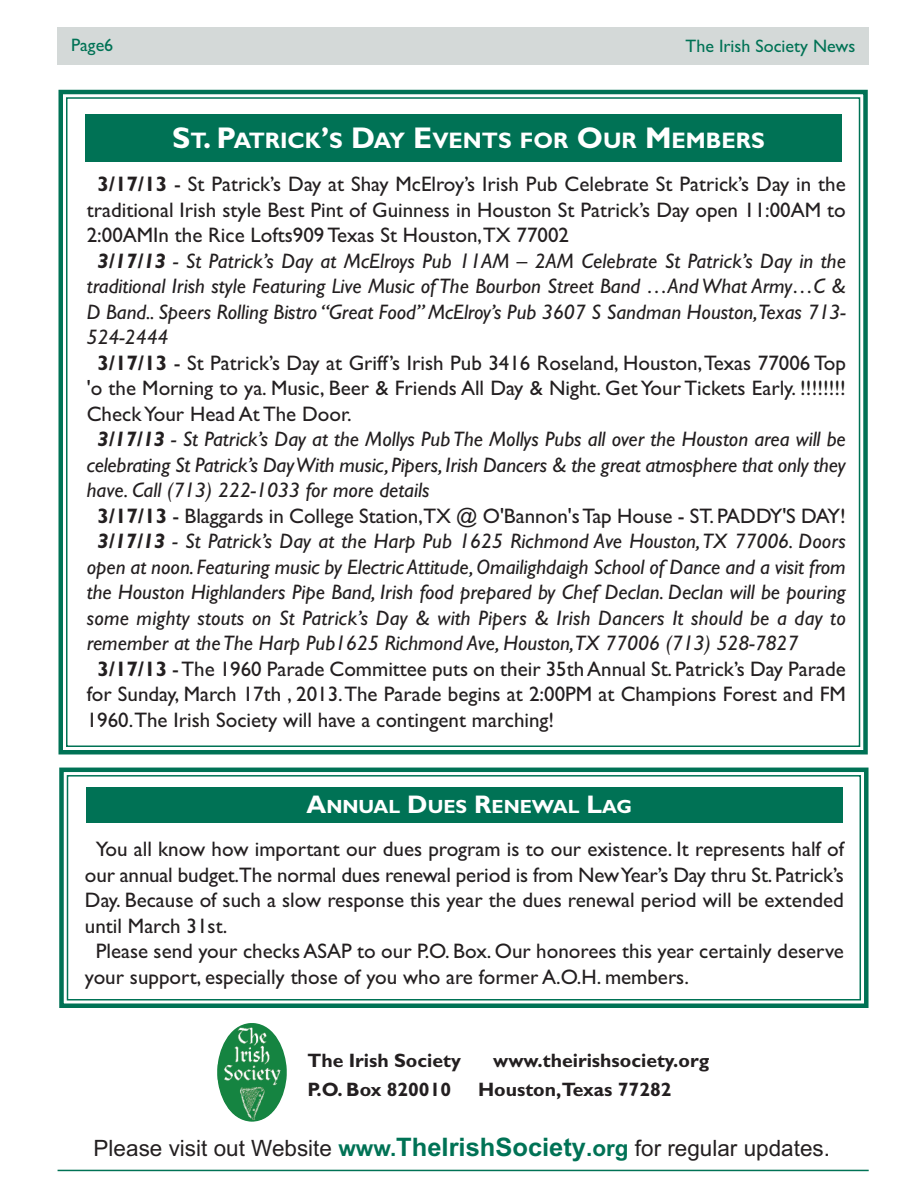
<style>
.page{position:relative;width:918px;height:1188px;background:#fff}
.page>*{position:absolute;margin:0;border:0;box-sizing:border-box;transform-origin:0 0}
.t1{font:22.5px "Arial";color:#231f20}
.t2{font:700 22.5px "Gill Sans";color:#fff}
.t3{font:21px "Gill Sans";color:#231f20}
.t4{font:italic 21px "Gill Sans";color:#231f20}
.t5{font:700 19.35px "Gill Sans";color:#231f20}
.t6{font:700 19.2px "Gill Sans";color:#fff}
.t7{font:18px "Gill Sans";color:#007255}
.s1{font-size:30px}
.s2{font-weight:700}
.s3{font-size:25.5px}
.s4{font-weight:700;color:#007255}
.s5{font-weight:700;font-size:25.5px;color:#007255}
</style>
<div class="page">
<div style="left:58px;top:28px;width:811px;height:37px;background:#d4d9d8"></div>
<hr style="left:58px;top:1170px;width:811px;height:1px;background:#007255">
<div style="left:58px;top:90px;width:810px;height:664px;border:4px solid #007255"></div>
<div style="left:85px;top:114px;width:757px;height:48px;background:#007255"></div>
<img style="left:217px;top:1023px;width:70px;height:99px">
<div style="left:59px;top:768px;width:810px;height:240px;border:4px solid #007255"></div>
<div style="left:67px;top:775px;width:794px;height:225px;border:2px solid #007255"></div>
<div style="left:86px;top:787px;width:757px;height:36px;background:#007255"></div>
<p class="t7" style="left:71px;top:34px;width:44px">Page6</p>
<p class="t7" style="left:686px;top:36px;width:171px">The Irish Society News</p>
<p class="t2" style="left:172px;top:127px;width:594px"><span class="s1">S</span>T<span class="s1">. P</span>ATRICK<span class="s1">’</span>S <span class="s1">D</span>AY <span class="s1">E</span>VENTS FOR <span class="s1">O</span>UR <span class="s1">M</span>EMBERS</p>
<p class="t3" style="left:98px;top:172px;width:750px"><span class="s2">3/17/13</span> - St Patrick’s Day at Shay McElroy’s Irish Pub Celebrate St Patrick’s Day in the</p>
<p class="t3" style="left:87px;top:197px;width:761px">traditional Irish style Best Pint of Guinness in Houston St Patrick’s Day open 11:00AM to</p>
<p class="t3" style="left:87px;top:223px;width:484px">2:00AMIn the Rice Lofts909 Texas St Houston,TX 77002</p>
<p class="t4" style="left:98px;top:248px;width:750px"><span class="s2">3/17/13</span> - St Patrick’s Day at McElroys Pub 11AM – 2AM Celebrate St Patrick’s Day in the</p>
<p class="t4" style="left:87px;top:274px;width:761px">traditional Irish style Featuring Live Music of The Bourbon Street Band …And What Army…C &amp;</p>
<p class="t4" style="left:87px;top:299px;width:761px">D Band.. Speers Rolling Bistro “Great Food” McElroy’s Pub 3607 S Sandman Houston,Texas 713-</p>
<p class="t4" style="left:87px;top:325px;width:83px">524-2444</p>
<p class="t3" style="left:98px;top:350px;width:750px"><span class="s2">3/17/13</span> - St Patrick’s Day at Griff’s Irish Pub 3416 Roseland, Houston,Texas 77006 Top</p>
<p class="t3" style="left:87px;top:376px;width:761px">'o the Morning to ya. Music, Beer &amp; Friends All Day &amp; Night. GetYour Tickets Early. !!!!!!!!</p>
<p class="t3" style="left:87px;top:401px;width:267px">CheckYour Head At The Door.</p>
<p class="t4" style="left:98px;top:427px;width:750px"><span class="s2">3/17/13</span> - St Patrick’s Day at the Mollys Pub The Mollys Pubs all over the Houston area will be</p>
<p class="t4" style="left:87px;top:452px;width:761px">celebrating St Patrick’s DayWith music, Pipers, Irish Dancers &amp; the great atmosphere that only they</p>
<p class="t4" style="left:87px;top:478px;width:344px">have. Call (713) 222-1033 for more details</p>
<p class="t3" style="left:98px;top:503px;width:750px"><span class="s2">3/17/13</span> - Blaggards in College Station,TX @ O'Bannon'sTap House - ST. PADDY'S DAY!</p>
<p class="t4" style="left:98px;top:529px;width:750px"><span class="s2">3/17/13</span> - St Patrick’s Day at the Harp Pub 1625 Richmond Ave Houston,TX 77006. Doors</p>
<p class="t4" style="left:87px;top:554px;width:761px">open at noon. Featuring music by Electric Attitude,Omailighdaigh School of Dance and a visit from</p>
<p class="t4" style="left:87px;top:580px;width:761px">the Houston Highlanders Pipe Band, Irish food prepared by Chef Declan. Declan will be pouring</p>
<p class="t4" style="left:87px;top:605px;width:761px">some mighty stouts on St Patrick’s Day &amp; with Pipers &amp; Irish Dancers It should be a day to</p>
<p class="t4" style="left:87px;top:631px;width:713px">remember at the The Harp Pub1625 Richmond Ave, Houston,TX 77006 (713) 528-7827</p>
<p class="t3" style="left:98px;top:656px;width:750px"><span class="s2">3/17/13</span> -The 1960 Parade Committee puts on their 35thAnnual St. Patrick’s Day Parade</p>
<p class="t3" style="left:87px;top:682px;width:761px">for Sunday, March 17th , 2013.The Parade begins at 2:00PM at Champions Forest and FM</p>
<p class="t3" style="left:87px;top:707px;width:469px">1960.The Irish Society will have a contingent marching!</p>
<p class="t6" style="left:306px;top:796px;width:327px"><span class="s3">A</span>NNUAL <span class="s3">D</span>UES <span class="s3">R</span>ENEWAL <span class="s3">L</span>AG</p>
<p class="t3" style="left:96px;top:837px;width:750px">You all know how important our dues program is to our existence. It represents half of</p>
<p class="t3" style="left:85px;top:862px;width:761px">our annual budget.The normal dues renewal period is from NewYear’s Day thru St. Patrick’s</p>
<p class="t3" style="left:85px;top:888px;width:761px">Day. Because of such a slow response this year the dues renewal period will be extended</p>
<p class="t3" style="left:85px;top:913px;width:144px">until March 31st.</p>
<p class="t3" style="left:96px;top:939px;width:750px">Please send your checks ASAP to our P.O. Box. Our honorees this year certainly deserve</p>
<p class="t3" style="left:85px;top:964px;width:606px">your support, especially those of you who are former A.O.H. members.</p>
<p class="t5" style="left:307px;top:1049px;width:155px">The Irish Society</p>
<p class="t5" style="left:493px;top:1049px;width:218px">www.theirishsociety.org</p>
<p class="t5" style="left:307px;top:1078px;width:145px">P.O. Box 820010</p>
<p class="t5" style="left:478px;top:1078px;width:195px">Houston,Texas 77282</p>
<p class="t1" style="left:94px;top:1135px;width:738px">Please visit out Website <span class="s4">www.</span><span class="s5">TheIrishSociety</span><span class="s4">.org</span> for regular updates.</p>
</div>
